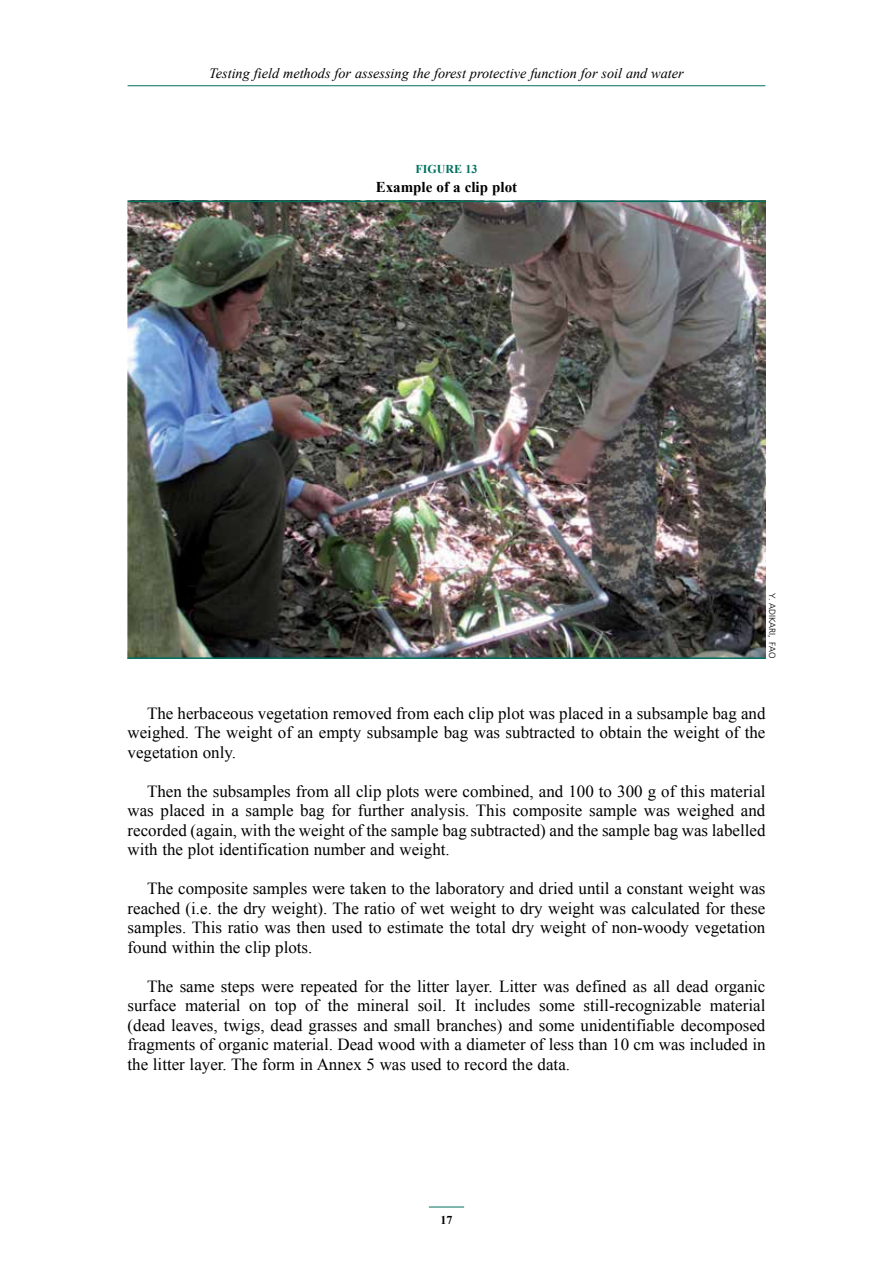
<style>
.page{position:relative;width:893px;height:1263px;background:#fff}
.page>*{position:absolute;margin:0;border:0;box-sizing:border-box;transform-origin:0 0}
.t1{font:16.95px/19.5px "Times New Roman";color:#000;text-align:justify}
.t2{font:700 15px "Times New Roman";color:#000}
.t3{font:italic 14.25px "Times New Roman";color:#000}
.t4{font:700 12px "Times New Roman";color:#007161}
.t5{font:700 12px "Times New Roman";color:#000}
.t6{font:300 9px "Frutiger LT Std";color:#000}
</style>
<div class="page">
<hr style="left:429px;top:1206px;width:35px;height:1px;background:#007161">
<hr style="left:128px;top:85px;width:637px;height:1px;background:#007161">
<img style="left:128px;top:202px;width:637px;height:455px">
<hr style="left:128px;top:201px;width:637px;height:1px;background:#007161">
<hr style="left:128px;top:657px;width:637px;height:2px;background:#007161">
<p class="t3" style="left:209px;top:63px;width:476px">Testing field methods for assessing the forest protective function for soil and water</p>
<p class="t4" style="left:416px;top:160px;width:17px">Figur</p>
<p class="t4" style="left:454px;top:160px;width:25px">e 13</p>
<p class="t2" style="left:376px;top:177px;width:143px">Example of a clip plot</p>
<p class="t6" style="left:777px;top:593px;width:66px;rotate:90deg">Y. Adikari , FAO</p>
<p class="t1" style="left:128px;top:703px;width:639px;text-indent:19px">The herbaceous vegetation removed from each clip plot was placed in a subsample bag and weighed. The weight of an empty subsample bag was subtracted to obtain the weight of the vegetation only.</p>
<p class="t1" style="left:128px;top:781px;width:639px;text-indent:19px">Then the subsamples from all clip plots were combined, and 100 to 300 g of this material was placed in a sample bag for further analysis. This composite sample was weighed and recorded (again, with the weight of the sample bag subtracted) and the sample bag was labelled with the plot identification number and weight.</p>
<p class="t1" style="left:128px;top:878px;width:639px;text-indent:19px">The composite samples were taken to the laboratory and dried until a constant weight was reached (i.e. the dry weight). The ratio of wet weight to dry weight was calculated for these samples. This ratio was then used to estimate the total dry weight of non-woody vegetation found within the clip plots.</p>
<p class="t1" style="left:128px;top:976px;width:639px;text-indent:19px">The same steps were repeated for the litter layer. Litter was defined as all dead organic surface material on top of the mineral soil. It includes some still-recognizable material (dead leaves, twigs, dead grasses and small branches) and some unidentifiable decomposed fragments of organic material. Dead wood with a diameter of less than 10 cm was included in the litter layer. The form in Annex 5 was used to record the data.</p>
<p class="t5" style="left:440px;top:1212px;width:13px">17</p>
</div>
